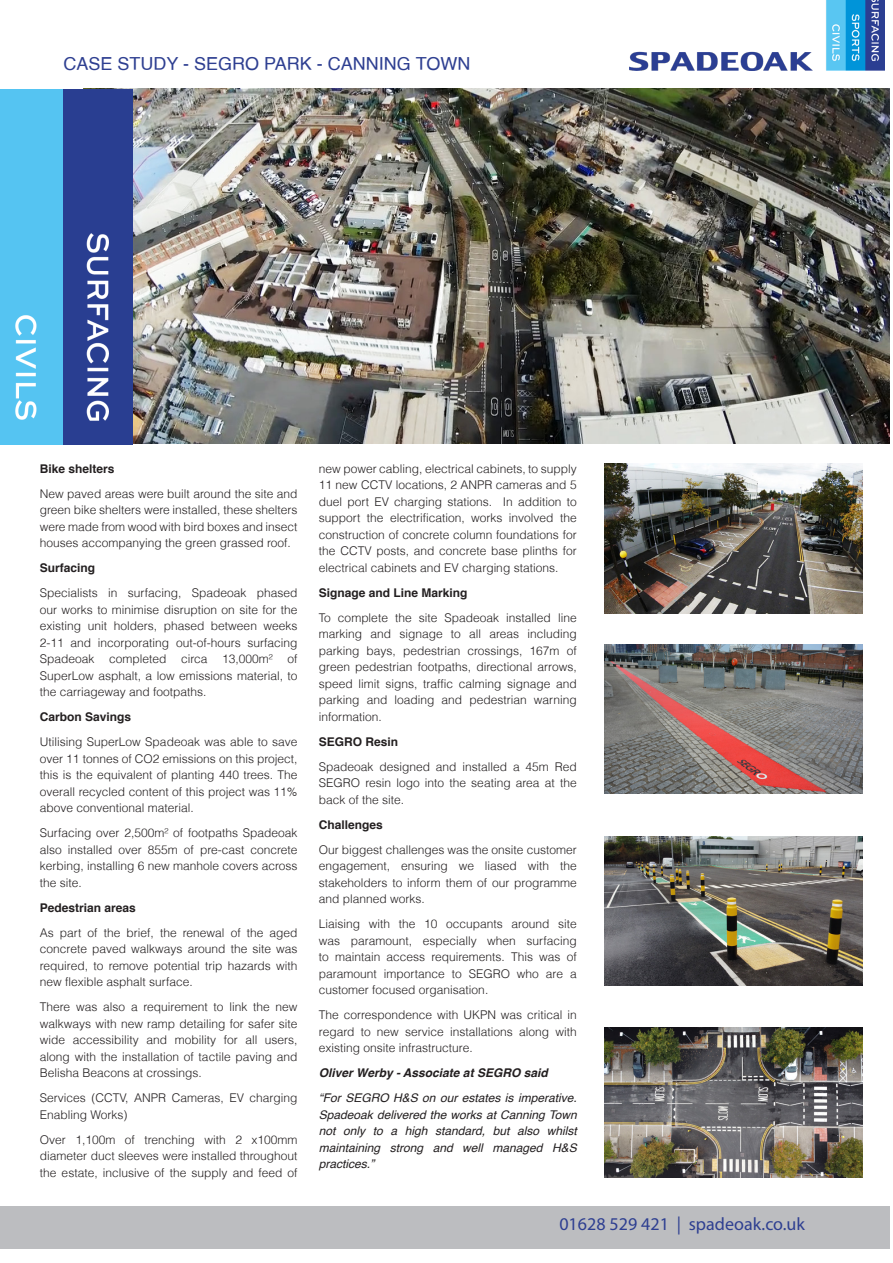
<style>
.page{position:relative;width:893px;height:1263px;background:#fff}
.page>*{position:absolute;margin:0;border:0;box-sizing:border-box;transform-origin:0 0}
.Intro_text{font:18px "Helvetica";color:#2e3f91}
.t1{font:18px "Myriad Pro";color:#2e3f91}
.Body_Copy{font:300 12px/16.5px "Helvetica";color:#231f20;text-align:justify}
.Body_Copy-2{font:italic 12px/16.5px "Helvetica";color:#231f20;text-align:justify}
.Body_Copy-3{font:700 12px "Helvetica";color:#231f20}
.Body_Copy-4{font:italic 700 12px "Helvetica";color:#231f20}
</style>
<div class="page">
<img style="left:605px;top:1028px;width:258px;height:149px">
<img style="left:133px;top:89px;width:756px;height:355px">
<div style="left:0;top:1206px;width:889px;height:43px;background:#bcbdc0"></div>
<img style="left:629px;top:0;width:255px;height:70px">
<img style="left:605px;top:836px;width:258px;height:149px">
<div style="left:0;top:89px;width:63px;height:355px;background:#55c4f2"></div>
<img style="left:15px;top:315px;width:22px;height:104px">
<div style="left:63px;top:89px;width:70px;height:355px;background:#293e91"></div>
<img style="left:87px;top:233px;width:21px;height:187px">
<img style="left:605px;top:464px;width:258px;height:149px">
<img style="left:605px;top:644px;width:258px;height:150px">
<p class="Intro_text" style="left:64px;top:49px;width:408px">CASE STUDY - SEGRO PARK - CANNING TOWN</p>
<p class="Body_Copy-3" style="left:40px;top:459px;width:76px">Bike shelters</p>
<p class="Body_Copy" style="left:40px;top:485px;width:259px">New paved areas were built around the site and green bike shelters were installed, these shelters were made from wood with bird boxes and insect houses accompanying the green grassed roof.</p>
<p class="Body_Copy-3" style="left:40px;top:558px;width:57px">Surfacing</p>
<p class="Body_Copy" style="left:40px;top:585px;width:259px">Specialists in surfacing, Spadeoak phased our works to minimise disruption on site for the existing unit holders, phased between weeks 2-11 and incorporating out-of-hours surfacing Spadeoak completed circa 13,000m² of SuperLow asphalt, a low emissions material, to the carriageway and footpaths.</p>
<p class="Body_Copy-3" style="left:40px;top:707px;width:93px">Carbon Savings</p>
<p class="Body_Copy" style="left:40px;top:734px;width:259px">Utilising SuperLow Spadeoak was able to save over 11 tonnes of CO2 emissions on this project, this is the equivalent of planting 440 trees. The overall recycled content of this project was 11% above conventional material.</p>
<p class="Body_Copy" style="left:40px;top:825px;width:259px">Surfacing over 2,500m² of footpaths Spadeoak also installed over 855m of pre-cast concrete kerbing, installing 6 new manhole covers across the site.</p>
<p class="Body_Copy-3" style="left:40px;top:898px;width:98px">Pedestrian areas</p>
<p class="Body_Copy" style="left:40px;top:924px;width:259px">As part of the brief, the renewal of the aged concrete paved walkways around the site was required, to remove potential trip hazards with new flexible asphalt surface.</p>
<p class="Body_Copy" style="left:40px;top:999px;width:259px">There was also a requirement to link the new walkways with new ramp detailing for safer site wide accessibility and mobility for all users, along with the installation of tactile paving and Belisha Beacons at crossings.</p>
<p class="Body_Copy" style="left:40px;top:1090px;width:259px">Services (CCTV, ANPR Cameras, EV charging<br>Enabling Works)</p>
<p class="Body_Copy" style="left:40px;top:1131px;width:259px">Over 1,100m of trenching with 2 x100mm diameter duct sleeves were installed throughout the estate, inclusive of the supply and feed of</p>
<p class="Body_Copy" style="left:319px;top:460px;width:259px">new power cabling, electrical cabinets, to supply 11 new CCTV locations, 2 ANPR cameras and 5 duel port EV charging stations. In addition to support the electrification, works involved the construction of concrete column foundations for the CCTV posts, and concrete base plinths for electrical cabinets and EV charging stations.</p>
<p class="Body_Copy-3" style="left:319px;top:583px;width:150px">Signage and Line Marking</p>
<p class="Body_Copy" style="left:319px;top:609px;width:259px">To complete the site Spadeoak installed line marking and signage to all areas including parking bays, pedestrian crossings, 167m of green pedestrian footpaths, directional arrows, speed limit signs, traffic calming signage and parking and loading and pedestrian warning information.</p>
<p class="Body_Copy-3" style="left:319px;top:732px;width:81px">SEGRO Resin</p>
<p class="Body_Copy" style="left:319px;top:758px;width:259px">Spadeoak designed and installed a 45m Red SEGRO resin logo into the seating area at the back of the site.</p>
<p class="Body_Copy-3" style="left:319px;top:815px;width:66px">Challenges</p>
<p class="Body_Copy" style="left:319px;top:841px;width:259px">Our biggest challenges was the onsite customer engagement, ensuring we liased with the stakeholders to inform them of our programme and planned works.</p>
<p class="Body_Copy" style="left:319px;top:916px;width:259px">Liaising with the 10 occupants around site was paramount, especially when surfacing to maintain access requirements. This was of paramount importance to SEGRO who are a customer focused organisation.</p>
<p class="Body_Copy" style="left:319px;top:1007px;width:259px">The correspondence with UKPN was critical in regard to new service installations along with existing onsite infrastructure.</p>
<p class="Body_Copy-4" style="left:319px;top:1063px;width:230px">Oliver Werby - Associate at SEGRO said</p>
<p class="Body_Copy-2" style="left:319px;top:1090px;width:259px">“For SEGRO H&amp;S on our estates is imperative.<br>Spadeoak delivered the works at Canning Town not only to a high standard, but also whilst maintaining strong and well managed H&amp;S practices.”</p>
<p class="t1" style="left:559px;top:1212px;width:247px">01628 529 421 | spadeoak.co.uk</p>
</div>
